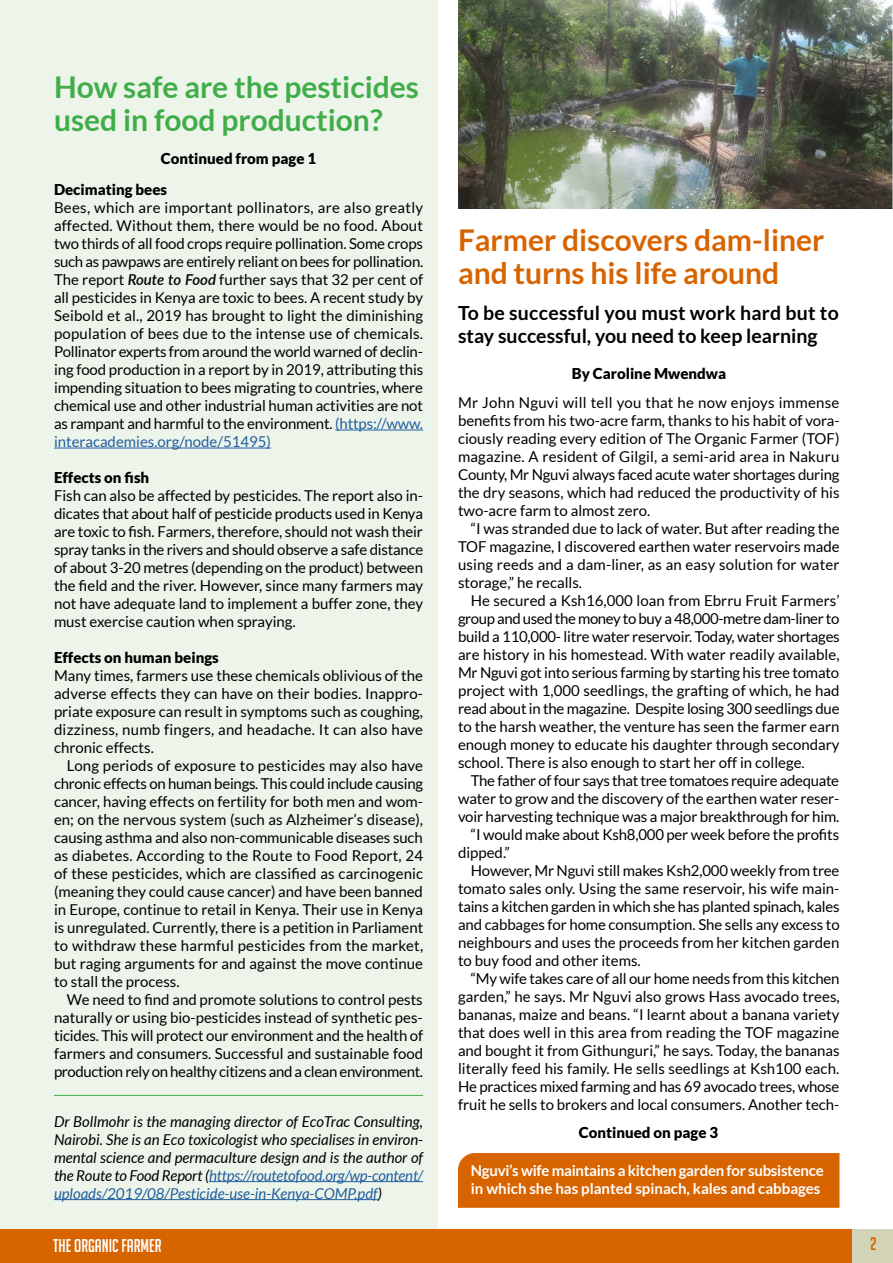
<style>
.page{position:relative;width:893px;height:1263px;background:#fff}
.page>*{position:absolute;margin:0;border:0;box-sizing:border-box;transform-origin:0 0}
.t1{font:700 30px/33px "Lato";color:#d86400}
.t2{font:700 30px/33px "Lato";color:#41ad49}
.t3{font:700 19.5px/23.4px "Lato";color:#000}
.t4{font:18px "Big Noodle Titling";color:#fff}
.t5{font:18px "Big Noodle Titling";color:#d86400}
.t6{font:15px/18px "Lato";color:#000;text-align:justify}
.t7{font:italic 15px/18px "Lato";color:#000;text-align:justify}
.t8{font:900 15px "Lato";color:#000}
.t9{font:700 15px/18px "Lato";letter-spacing:-.02em;color:#fff}
.t10{font:15px "Lato";letter-spacing:-.02em;color:#000}
.s1{font-weight:600;font-style:italic}
.s2{color:#215e9e}
</style>
<div class="page">
<div style="left:0;top:1229px;width:893px;height:34px;background:#d86400"></div>
<div style="left:852px;top:1229px;width:41px;height:34px;background:#d2d3b7"></div>
<div style="left:0;top:0;width:438px;height:1229px;background:#edf5eb"></div>
<div style="left:458px;top:1153px;width:381px;height:55px;background:#d86400"></div>
<hr style="left:335px;top:430px;width:88px;height:1px;background:#215e9e">
<hr style="left:54px;top:448px;width:217px;height:1px;background:#215e9e">
<hr style="left:209px;top:1181px;width:214px;height:1px;background:#215e9e">
<hr style="left:54px;top:1199px;width:324px;height:1px;background:#215e9e">
<hr style="left:54px;top:1095px;width:369px;height:1px;background:#41ad49">
<img style="left:458px;top:0;width:435px;height:208px">
<h1 class="t2" style="left:54px;top:70px;width:367px">How safe are the pesticides used in food production?</h1>
<p class="t8" style="left:161px;top:149px;width:157px">Continued from page 1</p>
<p class="t8" style="left:54px;top:181px;width:115px">Decimating bees</p>
<p class="t6" style="left:54px;top:198px;width:371px">Bees, which are important pollinators, are also greatly affected. Without them, there would be no food. About two thirds of all food crops require pollination. Some crops such as pawpaws are entirely reliant on bees for pollination.<br>The report <span class="s1">Route to Food</span> further says that 32 per cent of all pesticides in Kenya are toxic to bees. A recent study by Seibold et al., 2019 has brought to light the diminishing population of bees due to the intense use of chemicals.<br>Pollinator experts from around the world warned of declin&shy;ing food production in a report by in 2019, attributing this impending situation to bees migrating to countries, where chemical use and other industrial human activities are not as rampant and harmful to the environment. <span class="s2">(https://www. interacademies.org/node/51495)</span></p>
<p class="t8" style="left:54px;top:469px;width:97px">Effects on fish</p>
<p class="t6" style="left:54px;top:486px;width:371px">Fish can also be affected by pesticides. The report also in&shy;dicates that about half of pesticide products used in Kenya are toxic to fish. Farmers, therefore, should not wash their spray tanks in the rivers and should observe a safe distance of about 3-20 metres (depending on the product) between the field and the river. However, since many farmers may not have adequate land to implement a buffer zone, they must exercise caution when spraying.</p>
<p class="t8" style="left:54px;top:649px;width:166px">Effects on human beings</p>
<p class="t6" style="left:54px;top:666px;width:371px">Many times, farmers use these chemicals oblivious of the adverse effects they can have on their bodies. Inappro&shy;priate exposure can result in symptoms such as coughing, dizziness, numb fingers, and headache. It can also have chronic effects.</p>
<p class="t6" style="left:54px;top:756px;width:371px;text-indent:13px">Long periods of exposure to pesticides may also have chronic effects on human beings. This could include causing cancer, having effects on fertility for both men and wom&shy;en; on the nervous system (such as Alzheimer’s disease), causing asthma and also non-communicable diseases such as diabetes. According to the Route to Food Report, 24 of these pesticides, which are classified as carcinogenic (meaning they could cause cancer) and have been banned in Europe, continue to retail in Kenya. Their use in Kenya is unregulated. Currently, there is a petition in Parliament to withdraw these harmful pesticides from the market, but raging arguments for and against the move continue to stall the process.</p>
<p class="t6" style="left:54px;top:990px;width:371px;text-indent:13px">We need to find and promote solutions to control pests naturally or using bio-pesticides instead of synthetic pes&shy;ticides. This will protect our environment and the health of farmers and consumers. Successful and sustainable food production rely on healthy citizens and a clean environment.</p>
<p class="t7" style="left:54px;top:1112px;width:371px">Dr Bollmohr is the managing director of EcoTrac Consulting, Nairobi. She is an Eco toxicologist who specialises in environ&shy;mental science and permaculture design and is the author of the Route to Food Report (<span class="s2">https://routetofood.org/wp-content/ uploads/2019/08/Pesticide-use-in-Kenya-COMP.pdf</span>)</p>
<h1 class="t1" style="left:458px;top:223px;width:368px">Farmer discovers dam-liner and turns his life around</h1>
<h2 class="t3" style="left:458px;top:301px;width:382px">To be successful you must work hard but to stay successful, you need to keep learning</h2>
<p class="t8" style="left:572px;top:364px;width:156px">By Caroline Mwendwa</p>
<p class="t6" style="left:458px;top:393px;width:383px">Mr John Nguvi will tell you that he now enjoys immense benefits from his two-acre farm, thanks to his habit of vora&shy;ciously reading every edition of The Organic Farmer (TOF) magazine. A resident of Gilgil, a semi-arid area in Nakuru County, Mr Nguvi always faced acute water shortages during the dry seasons, which had reduced the productivity of his two-acre farm to almost zero.</p>
<p class="t6" style="left:458px;top:519px;width:383px;text-indent:13px">“I was stranded due to lack of water. But after reading the TOF magazine, I discovered earthen water reservoirs made using reeds and a dam-liner, as an easy solution for water storage,” he recalls.</p>
<p class="t6" style="left:458px;top:591px;width:383px;text-indent:13px">He secured a Ksh16,000 loan from Ebrru Fruit Farmers’ group and used the money to buy a 48,000-metre dam-liner to build a 110,000- litre water reservoir. Today, water shortages are history in his homestead. With water readily available, Mr Nguvi got into serious farming by starting his tree tomato project with 1,000 seedlings, the grafting of which, he had read about in the magazine. Despite losing 300 seedlings due to the harsh weather, the venture has seen the farmer earn enough money to educate his daughter through secondary school. There is also enough to start her off in college.</p>
<p class="t10" style="left:471px;top:772px;width:370px">The father of four says that tree tomatoes require adequate</p>
<p class="t6" style="left:458px;top:789px;width:383px">water to grow and the discovery of the earthen water reser-</p>
<p class="t6" style="left:458px;top:807px;width:383px">voir harvesting technique was a major breakthrough for him.</p>
<p class="t6" style="left:471px;top:825px;width:370px">“I would make about Ksh8,000 per week before the profits</p>
<p class="t6" style="left:458px;top:843px;width:53px">dipped.”</p>
<p class="t6" style="left:471px;top:861px;width:370px">However, Mr Nguvi still makes Ksh2,000 weekly from tree</p>
<p class="t6" style="left:458px;top:879px;width:383px">tomato sales only. Using the same reservoir, his wife main-</p>
<p class="t6" style="left:458px;top:897px;width:383px">tains a kitchen garden in which she has planted spinach, kales</p>
<p class="t6" style="left:458px;top:915px;width:383px">and cabbages for home consumption. She sells any excess to</p>
<p class="t6" style="left:458px;top:933px;width:383px">neighbours and uses the proceeds from her kitchen garden</p>
<p class="t6" style="left:458px;top:951px;width:184px">to buy food and other items.</p>
<p class="t6" style="left:471px;top:969px;width:370px">“My wife takes care of all our home needs from this kitchen</p>
<p class="t6" style="left:458px;top:987px;width:383px">garden,” he says. Mr Nguvi also grows Hass avocado trees,</p>
<p class="t6" style="left:458px;top:1005px;width:383px">bananas, maize and beans. “I learnt about a banana variety</p>
<p class="t6" style="left:458px;top:1023px;width:383px">that does well in this area from reading the TOF magazine</p>
<p class="t6" style="left:458px;top:1041px;width:383px">and bought it from Githunguri,” he says. Today, the bananas</p>
<p class="t6" style="left:458px;top:1059px;width:383px">literally feed his family. He sells seedlings at Ksh100 each.</p>
<p class="t6" style="left:458px;top:1077px;width:383px">He practices mixed farming and has 69 avocado trees, whose</p>
<p class="t6" style="left:458px;top:1095px;width:383px">fruit he sells to brokers and local consumers. Another tech-</p>
<p class="t8" style="left:579px;top:1124px;width:141px">Continued on page 3</p>
<p class="t9" style="left:471px;top:1161px;width:354px">Nguvi’s wife maintains a kitchen garden for subsistence in which she has planted spinach, kales and cabbages</p>
<p class="t4" style="left:53px;top:1235px;width:110px">THE ORGANIC FARMER</p>
<p class="t5" style="left:870px;top:1234px;width:8px">2</p>
</div>
